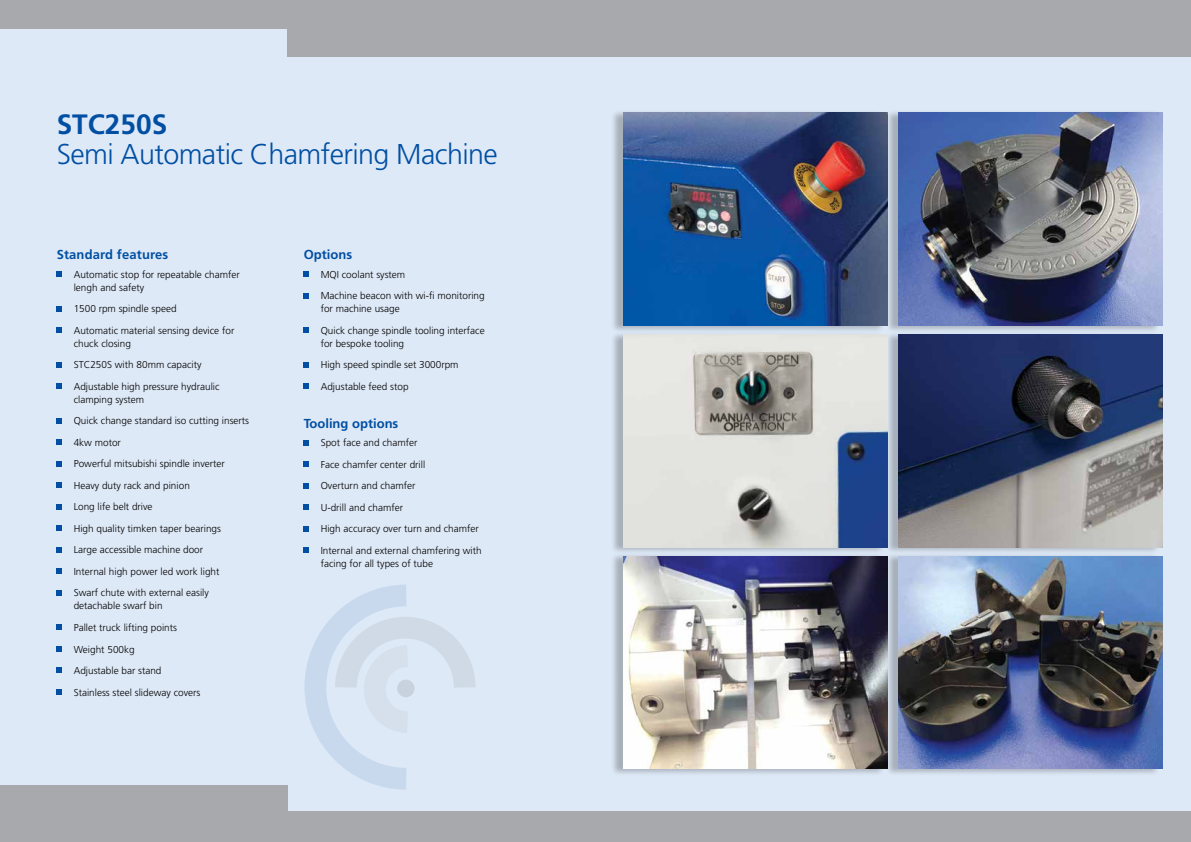
<style>
.page{position:relative;width:1191px;height:842px;background:#dee9f7}
.page>*{position:absolute;margin:0;border:0;box-sizing:border-box;transform-origin:0 0}
.t1{font:300 28.6px "Frutiger";letter-spacing:-.02em;color:#004fa3}
.t2{font:700 28px "Frutiger";color:#004fa3}
.t3{font:700 13px "Frutiger";color:#004fa3}
.t4{font:300 10px/21.5px "Frutiger";color:#000}
</style>
<div class="page">
<div style="left:885px;top:331px;width:275px;height:224px;background:#000;opacity:.25"></div>
<img style="left:899px;top:334px;width:263px;height:213px">
<div style="left:610px;top:331px;width:275px;height:224px;background:#000;opacity:.25"></div>
<img style="left:624px;top:334px;width:263px;height:213px">
<div style="left:610px;top:553px;width:275px;height:223px;background:#000;opacity:.25"></div>
<img style="left:624px;top:556px;width:261px;height:213px">
<svg style="left:57px;top:272px;width:5px;height:5px"></svg>
<svg style="left:57px;top:306px;width:5px;height:5px"></svg>
<svg style="left:57px;top:328px;width:5px;height:5px"></svg>
<svg style="left:57px;top:362px;width:5px;height:5px"></svg>
<svg style="left:57px;top:384px;width:5px;height:5px"></svg>
<svg style="left:57px;top:418px;width:5px;height:5px"></svg>
<svg style="left:57px;top:440px;width:5px;height:5px"></svg>
<svg style="left:57px;top:461px;width:5px;height:5px"></svg>
<svg style="left:57px;top:483px;width:5px;height:5px"></svg>
<svg style="left:57px;top:504px;width:5px;height:5px"></svg>
<svg style="left:57px;top:526px;width:5px;height:5px"></svg>
<svg style="left:57px;top:547px;width:5px;height:5px"></svg>
<svg style="left:57px;top:569px;width:5px;height:5px"></svg>
<svg style="left:57px;top:590px;width:5px;height:5px"></svg>
<svg style="left:57px;top:625px;width:5px;height:5px"></svg>
<svg style="left:57px;top:646px;width:5px;height:5px"></svg>
<svg style="left:57px;top:668px;width:5px;height:5px"></svg>
<svg style="left:57px;top:689px;width:5px;height:5px"></svg>
<svg style="left:304px;top:272px;width:5px;height:5px"></svg>
<svg style="left:304px;top:293px;width:5px;height:5px"></svg>
<svg style="left:304px;top:328px;width:5px;height:5px"></svg>
<svg style="left:304px;top:362px;width:5px;height:5px"></svg>
<svg style="left:304px;top:384px;width:5px;height:5px"></svg>
<svg style="left:304px;top:440px;width:5px;height:5px"></svg>
<svg style="left:304px;top:462px;width:5px;height:5px"></svg>
<svg style="left:304px;top:483px;width:5px;height:5px"></svg>
<svg style="left:304px;top:505px;width:5px;height:5px"></svg>
<svg style="left:304px;top:526px;width:5px;height:5px"></svg>
<svg style="left:304px;top:548px;width:5px;height:5px"></svg>
<svg style="left:304px;top:585px;width:171px;height:205px"></svg>
<div style="left:397px;top:680px;width:17px;height:17px;background:#c8d2de;border-radius:50%"></div>
<div style="left:885px;top:553px;width:275px;height:223px;background:#000;opacity:.25"></div>
<img style="left:899px;top:556px;width:263px;height:213px">
<div style="left:610px;top:109px;width:275px;height:224px;background:#000;opacity:.25"></div>
<img style="left:624px;top:113px;width:261px;height:213px">
<div style="left:885px;top:109px;width:275px;height:224px;background:#000;opacity:.25"></div>
<img style="left:899px;top:113px;width:263px;height:213px">
<div style="left:288px;top:0;width:903px;height:57px;background:#a7a9ac"></div>
<div style="left:0;top:785px;width:288px;height:57px;background:#a7a9ac"></div>
<div style="left:0;top:0;width:299px;height:28px;background:#a7a9ac"></div>
<div style="left:0;top:812px;width:1191px;height:30px;background:#a7a9ac"></div>
<h2 class="t2" style="left:57px;top:108px;width:112px">STC250S</h2>
<h1 class="t1" style="left:57px;top:138px;width:442px">Semi Automatic Chamfering Machine</h1>
<h3 class="t3" style="left:57px;top:247px;width:113px">Standard features</h3>
<p class="t4" style="left:74px;top:268px;width:167px;line-height:13px">Automatic stop for repeatable chamfer lengh and safety</p>
<p class="t4" style="left:74px;top:298px;width:162px">1500 rpm spindle speed<br>Automatic material sensing device for</p>
<p class="t4" style="left:74px;top:333px;width:147px">chuck closing<br>STC250S with 80mm capacity<br>Adjustable high pressure hydraulic</p>
<p class="t4" style="left:74px;top:389px;width:72px">clamping system</p>
<p class="t4" style="left:74px;top:410px;width:177px">Quick change standard iso cutting inserts</p>
<p class="t4" style="left:74px;top:432px;width:49px">4kw motor</p>
<p class="t4" style="left:62px;top:453px;width:164px">Powerful mitsubishi spindle inverter</p>
<p class="t4" style="left:74px;top:475px;width:118px">Heavy duty rack and pinion</p>
<p class="t4" style="left:62px;top:496px;width:92px">Long life belt drive</p>
<p class="t4" style="left:74px;top:518px;width:149px">High quality timken taper bearings</p>
<p class="t4" style="left:62px;top:539px;width:143px">Large accessible machine door</p>
<p class="t4" style="left:62px;top:561px;width:159px">I nternal high power led work light</p>
<p class="t4" style="left:74px;top:582px;width:137px">Swarf chute with external easily</p>
<p class="t4" style="left:74px;top:595px;width:90px">detachable swarf bin</p>
<p class="t4" style="left:62px;top:617px;width:117px">Pallet truck lifting points</p>
<p class="t4" style="left:74px;top:638px;width:62px">Weight 500kg</p>
<p class="t4" style="left:74px;top:660px;width:89px">Adjustable bar stand</p>
<p class="t4" style="left:74px;top:681px;width:128px">Stainless steel slideway covers</p>
<h3 class="t3" style="left:304px;top:247px;width:50px">Options</h3>
<p class="t4" style="left:321px;top:264px;width:165px">MQI coolant system<br>Machine beacon with wi-fi monitoring</p>
<p class="t4" style="left:321px;top:298px;width:165px">for machine usage<br>Quick change spindle tooling interface</p>
<p class="t4" style="left:321px;top:333px;width:139px">for bespoke tooling<br>High speed spindle set 3000rpm<br>Adjustable feed stop</p>
<h3 class="t3" style="left:304px;top:415px;width:96px">Tooling options</h3>
<p class="t4" style="left:321px;top:432px;width:98px">Spot face and chamfer</p>
<p class="t4" style="left:321px;top:454px;width:106px">Face chamfer center drill</p>
<p class="t4" style="left:321px;top:475px;width:96px">Overturn and chamfer</p>
<p class="t4" style="left:321px;top:497px;width:84px">U-drill and chamfer</p>
<p class="t4" style="left:321px;top:518px;width:159px">High accuracy over turn and chamfer</p>
<p class="t4" style="left:309px;top:540px;width:174px">I nternal and external chamfering with</p>
<p class="t4" style="left:321px;top:553px;width:114px">facing for all types of tube</p>
</div>
